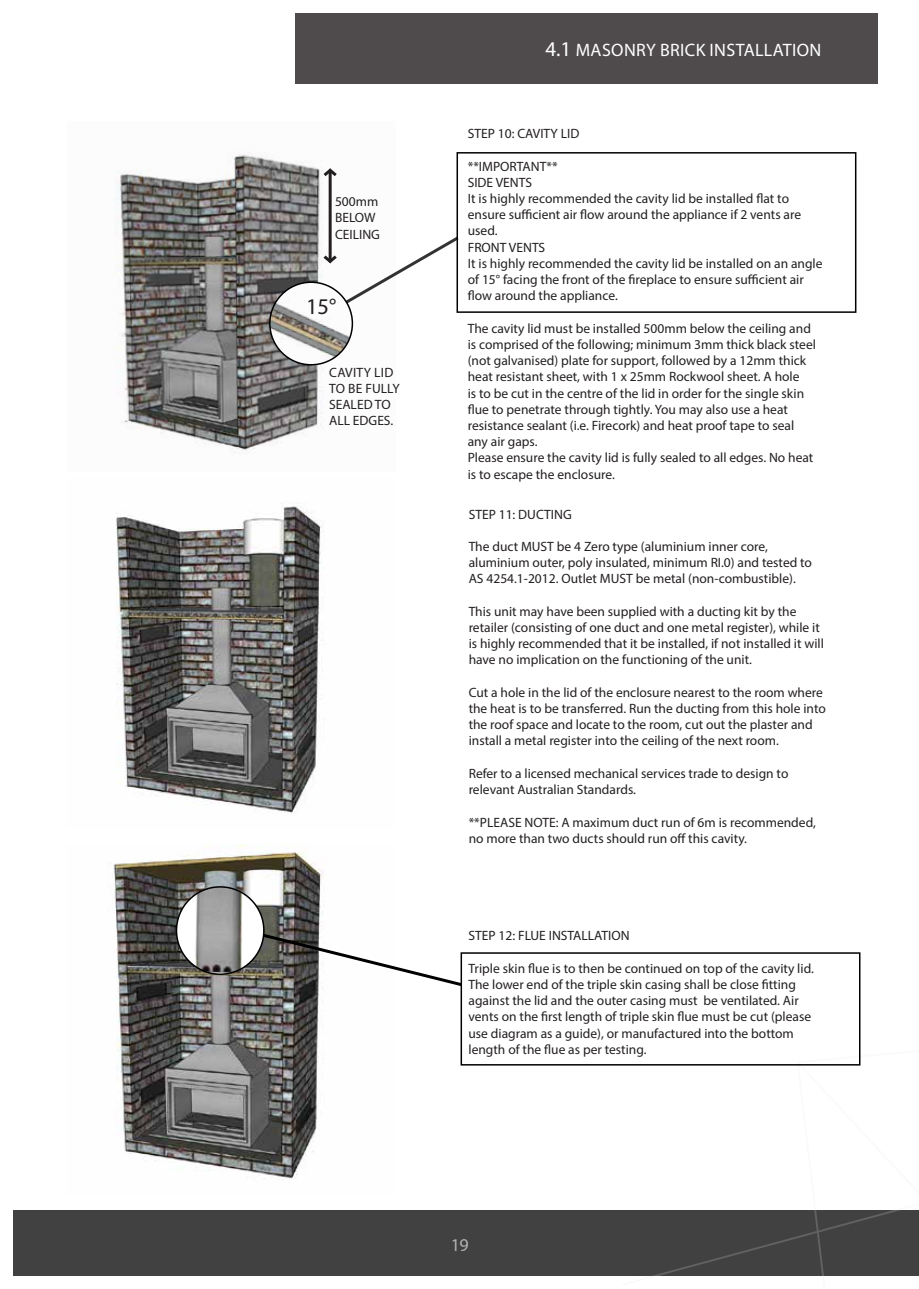
<style>
.page{position:relative;width:919px;height:1289px;background:#fff}
.page>*{position:absolute;margin:0;border:0;box-sizing:border-box;transform-origin:0 0}
.t1{font:22.5px "Myriad Pro";color:#231f20}
.t2{font:18px "Myriad Pro";letter-spacing:.02em;color:#fff}
.t3{font:13.5px/16.2px "Myriad Pro";color:#231f20}
.s1{font-size:21px}
</style>
<div class="page">
<div style="left:13px;top:1210px;width:893px;height:66px;background:#414142"></div>
<svg style="left:622px;top:1042px;width:296px;height:234px"></svg>
<div style="left:295px;top:13px;width:582px;height:71px;background:#4f4b4c"></div>
<div style="left:460px;top:952px;width:400px;height:113px;border:2px solid #000"></div>
<img style="left:115px;top:153px;width:239px;height:297px">
<img style="left:116px;top:502px;width:207px;height:311px">
<img style="left:112px;top:844px;width:212px;height:336px">
<svg style="left:178px;top:911px;width:287px;height:77px"></svg>
<img style="left:176px;top:886px;width:86px;height:88px">
<div style="left:176px;top:886px;width:88px;height:88px;border:2px solid #000;border-radius:50%"></div>
<hr style="left:328px;top:170px;width:3px;height:90px;background:#231f20">
<svg style="left:320px;top:165px;width:20px;height:14px"></svg>
<svg style="left:320px;top:234px;width:136px;height:73px"></svg>
<img style="left:270px;top:282px;width:82px;height:83px;border-radius:41px">
<div style="left:269px;top:281px;width:84px;height:84px;border:2px solid #000;border-radius:50%"></div>
<div style="left:456px;top:152px;width:400px;height:161px;border:2px solid #000"></div>
<p class="t3" style="left:335px;top:193px;width:46px">500mm<br>BELOW<br>CEILING</p>
<h1 class="t1" style="left:306px;top:292px;width:32px">15°</h1>
<p class="t3" style="left:329px;top:364px;width:72px">CAVITY LID<br>TO BE FULLY<br>SEALED TO<br>ALL EDGES.</p>
<h2 class="t2" style="left:545px;top:38px;width:277px"><span class="s1">4.1</span> MASONRY BRICK INSTALLATION</h2>
<p class="t3" style="left:467px;top:125px;width:113px">STEP 10: CAVITY LID</p>
<p class="t3" style="left:467px;top:158px;width:356px">**IMPORTANT**<br>SIDE VENTS<br>It is highly recommended the cavity lid be installed flat to ensure sufficient air flow around the appliance if 2 vents are used.<br>FRONT VENTS<br>It is highly recommended the cavity lid be installed on an angle of 15° facing the front of the fireplace to ensure sufficient air flow around the appliance.</p>
<p class="t3" style="left:467px;top:320px;width:349px">The cavity lid must be installed 500mm below the ceiling and is comprised of the following; minimum 3mm thick black steel (not galvanised) plate for support, followed by a 12mm thick heat resistant sheet, with 1 x 25mm Rockwool sheet. A hole<br>is to be cut in the centre of the lid in order for the single skin flue to penetrate through tightly. You may also use a heat resistance sealant (i.e. Firecork) and heat proof tape to seal any air gaps.<br>Please ensure the cavity lid is fully sealed to all edges. No heat is to escape the enclosure.</p>
<p class="t3" style="left:468px;top:505px;width:105px">STEP 11: DUCTING</p>
<p class="t3" style="left:468px;top:538px;width:345px">The duct MUST be 4 Zero type (aluminium inner core, aluminium outer, poly insulated, minimum RI.0) and tested to<br>AS 4254.1-2012. Outlet MUST be metal (non-combustible).</p>
<p class="t3" style="left:468px;top:603px;width:357px">This unit may have been supplied with a ducting kit by the retailer (consisting of one duct and one metal register), while it is highly recommended that it be installed, if not installed it will have no implication on the functioning of the unit.</p>
<p class="t3" style="left:468px;top:684px;width:358px">Cut a hole in the lid of the enclosure nearest to the room where the heat is to be transferred. Run the ducting from this hole into the roof space and locate to the room, cut out the plaster and install a metal register into the ceiling of the next room.</p>
<p class="t3" style="left:468px;top:765px;width:321px">Refer to a licensed mechanical services trade to design to relevant Australian Standards.</p>
<p class="t3" style="left:468px;top:813px;width:349px">**PLEASE NOTE: A maximum duct run of 6m is recommended, no more than two ducts should run off this cavity.</p>
<p class="t3" style="left:468px;top:927px;width:163px">STEP 12: FLUE INSTALLATION</p>
<p class="t3" style="left:468px;top:959px;width:347px">Triple skin flue is to then be continued on top of the cavity lid.<br>The lower end of the triple skin casing shall be close fitting against the lid and the outer casing must be ventilated. Air vents on the first length of triple skin flue must be cut (please use diagram as a guide), or manufactured into the bottom length of the flue as per testing.</p>
<h2 class="t2" style="left:450px;top:1233px;width:20px">19</h2>
</div>
